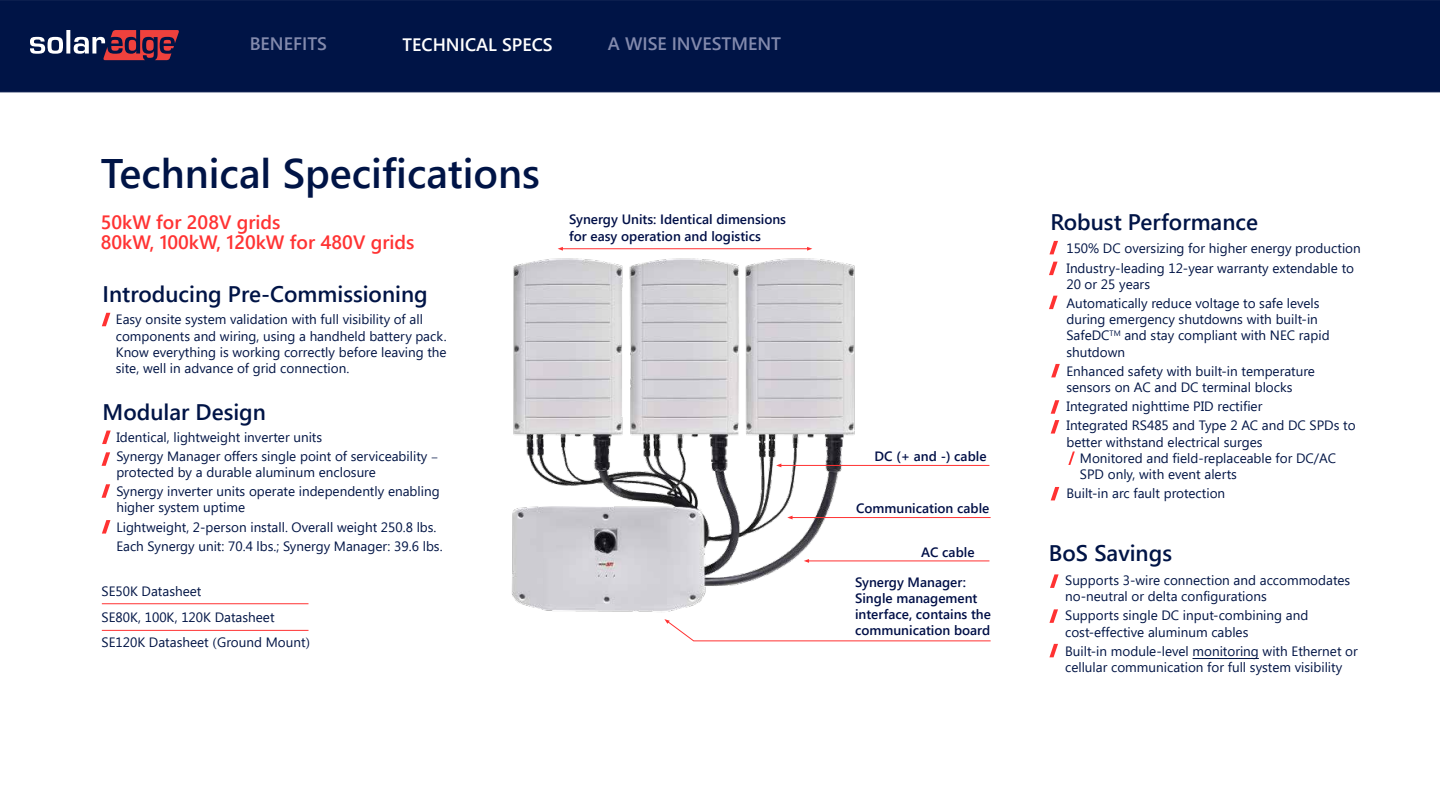
<style>
.page{position:relative;width:1440px;height:810px;background:#fff}
.page>*{position:absolute;margin:0;border:0;box-sizing:border-box;transform-origin:0 0}
.t1{font:600 41.25px "Segoe UI";color:#001446}
.t2{font:600 22.5px "Segoe UI";color:#001446}
.t3{font:600 19.27px/20.6px "Segoe UI";color:#f33}
.t4{font:600 18px "Segoe UI";color:#838aad}
.t5{font:600 18px "Segoe UI";color:#fff}
.t6{font:13.5px/16.2px "Segoe UI";color:#001445}
.t7{font:600 13.5px/16.2px "Segoe UI";color:#000f47}
.s1{font-family:"Minion Pro"}
</style>
<div class="page">
<hr style="left:1193px;top:658px;width:66px;height:1px;background:#001445">
<svg style="left:1049px;top:241px;width:9px;height:13px"></svg>
<svg style="left:1049px;top:262px;width:9px;height:13px"></svg>
<svg style="left:1049px;top:296px;width:9px;height:13px"></svg>
<svg style="left:1051px;top:364px;width:9px;height:13px"></svg>
<svg style="left:1051px;top:400px;width:8px;height:14px"></svg>
<svg style="left:1051px;top:420px;width:8px;height:14px"></svg>
<svg style="left:1068px;top:452px;width:7px;height:13px"></svg>
<svg style="left:1051px;top:487px;width:8px;height:13px"></svg>
<svg style="left:1050px;top:574px;width:9px;height:14px"></svg>
<svg style="left:1049px;top:609px;width:9px;height:14px"></svg>
<svg style="left:1049px;top:644px;width:9px;height:13px"></svg>
<svg style="left:102px;top:431px;width:9px;height:13px"></svg>
<svg style="left:102px;top:452px;width:8px;height:14px"></svg>
<svg style="left:102px;top:484px;width:8px;height:14px"></svg>
<svg style="left:102px;top:313px;width:8px;height:13px"></svg>
<svg style="left:102px;top:520px;width:8px;height:14px"></svg>
<img style="left:512px;top:249px;width:353px;height:363px">
<hr style="left:780px;top:465px;width:209px;height:1px;background:#ff3232">
<svg style="left:776px;top:464px;width:5px;height:3px"></svg>
<hr style="left:791px;top:517px;width:200px;height:1px;background:#ff3232">
<svg style="left:787px;top:516px;width:6px;height:3px"></svg>
<hr style="left:808px;top:561px;width:181px;height:1px;background:#ff3232">
<svg style="left:804px;top:559px;width:5px;height:4px"></svg>
<svg style="left:664px;top:619px;width:327px;height:23px"></svg>
<hr style="left:562px;top:248px;width:246px;height:1px;background:#ff3232">
<svg style="left:807px;top:247px;width:5px;height:4px"></svg>
<svg style="left:558px;top:247px;width:5px;height:4px"></svg>
<hr style="left:102px;top:603px;width:206px;height:1px;background:#ff3232">
<hr style="left:102px;top:630px;width:206px;height:1px;background:#ff3232">
<div style="left:0;top:0;width:1440px;height:92px;background:#001446"></div>
<svg style="left:30px;top:30px;width:149px;height:30px"></svg>
<div style="left:402px;top:37px;width:152px;height:23px;background:#001446"></div>
<h3 class="t4" style="left:250px;top:30px;width:79px">BENEFITS</h3>
<h3 class="t5" style="left:402px;top:30px;width:152px">TECHNICAL SPECS</h3>
<h3 class="t4" style="left:608px;top:30px;width:175px">A WISE INVESTMENT</h3>
<h1 class="t1" style="left:101px;top:140px;width:441px">Technical Specifications</h1>
<h3 class="t3" style="left:101px;top:211px;width:315px">50kW for 208V grids<br>80kW, 100kW, 120kW for 480V grids</h3>
<h2 class="t2" style="left:103px;top:276px;width:327px">Introducing Pre-Commissioning</h2>
<p class="t6" style="left:116px;top:312px;width:332px">Easy onsite system validation with full visibility of all components and wiring, using a handheld battery pack.<br>Know everything is working correctly before leaving the site, well in advance of grid connection.</p>
<h2 class="t2" style="left:103px;top:394px;width:165px">Modular Design</h2>
<p class="t6" style="left:116px;top:427px;width:323px;line-height:19.2px">Identical, lightweight inverter units<br>Synergy Manager offers single point of serviceability <span class="s1">–</span></p>
<p class="t6" style="left:116px;top:463px;width:325px;line-height:19.2px">protected by a durable aluminum enclosure<br>Synergy inverter units operate independently enabling</p>
<p class="t6" style="left:116px;top:498px;width:328px;line-height:19.2px">higher system uptime<br>Lightweight, 2-person install. Overall weight 250.8 lbs.<br>Each Synergy unit: 70.4 lbs.; Synergy Manager: 39.6 lbs.</p>
<p class="t6" style="left:102px;top:579px;width:210px;line-height:25.5px">SE50K Datasheet<br>SE80K, 100K, 120K Datasheet<br>SE120K Datasheet <span class="s1">(</span>Ground Mount<span class="s1">)</span></p>
<p class="t7" style="left:569px;top:211px;width:218px">Synergy Units: Identical dimensions for easy operation and logistics</p>
<p class="t7" style="left:875px;top:448px;width:113px">DC (+ and -) cable</p>
<p class="t7" style="left:856px;top:500px;width:135px">Communication cable</p>
<p class="t7" style="left:921px;top:544px;width:55px">AC cable</p>
<p class="t7" style="left:855px;top:574px;width:137px">Synergy Manager:<br>Single management interface, contains the communication board</p>
<h2 class="t2" style="left:1050px;top:203px;width:209px">Robust Performance</h2>
<p class="t6" style="left:1066px;top:239px;width:296px;line-height:19.2px">150% DC oversizing for higher energy production<br>Industry-leading 12-year warranty extendable to</p>
<p class="t6" style="left:1066px;top:275px;width:255px;line-height:19.2px">20 or 25 years<br>Automatically reduce voltage to safe levels</p>
<p class="t6" style="left:1066px;top:311px;width:265px">during emergency shutdowns with built-in<br>SafeDC<sup>TM</sup> and stay compliant with NEC rapid shutdown</p>
<p class="t6" style="left:1066px;top:363px;width:250px">Enhanced safety with built-in temperature sensors on AC and DC terminal blocks</p>
<p class="t6" style="left:1066px;top:397px;width:291px;line-height:19.2px">Integrated nighttime PID rectifier<br>Integrated RS485 and Type 2 AC and DC SPDs to</p>
<p class="t6" style="left:1080px;top:434px;width:258px;text-indent:-14px">better withstand electrical surges<br>Monitored and field-replaceable for DC/AC<br>SPD only, with event alerts</p>
<p class="t6" style="left:1066px;top:485px;width:160px">Built-in arc fault protection</p>
<h2 class="t2" style="left:1049px;top:535px;width:125px">BoS Savings</h2>
<p class="t6" style="left:1065px;top:572px;width:287px">Supports 3-wire connection and accommodates no-neutral or delta configurations</p>
<p class="t6" style="left:1065px;top:608px;width:245px">Supports single DC input-combining and cost-effective aluminum cables</p>
<p class="t6" style="left:1065px;top:643px;width:294px">Built-in module-level monitoring with Ethernet or cellular communication for full system visibility</p>
</div>
